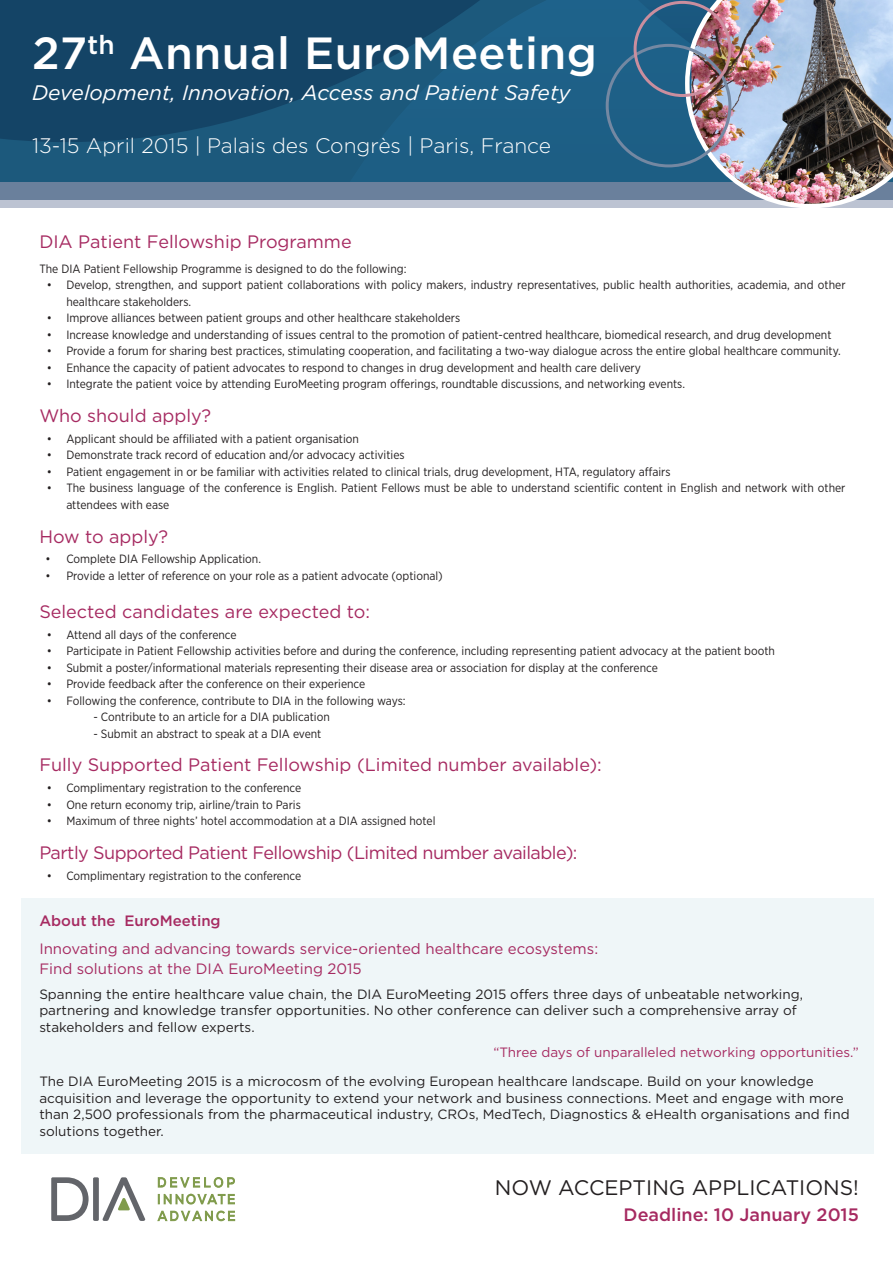
<style>
.page{position:relative;width:893px;height:1263px;background:#fff}
.page>*{position:absolute;margin:0;border:0;box-sizing:border-box;transform-origin:0 0}
.t1{font:500 45px "Gotham";letter-spacing:.01em;color:#fff}
.t2{font:italic 21px "Gotham";color:#fff}
.t3{font:300 21px "Gotham";color:#fff}
.Plain_text{font:21px "Gotham";color:#231f20}
.title_2__my__black{font:18px "Gotham";color:#a62a61}
.title_2__my__black-2{font:18px "Gotham";letter-spacing:-.03em;color:#a62a61}
.title_2__my{font:18px "Gotham";color:#a62a61}
.Plain_text-2{font:500 18px "Gotham";color:#a62a61}
.Plain_text-3{font:15px "Gotham";color:#a62a61}
.Plain_text-4{font:500 15px "Gotham";color:#a62a61}
.Plain_text-5{font:13.5px/16.5px "Gotham";color:#231f20}
.Plain_text-6{font:13.5px "Gotham";color:#a62a61}
.Plain_text-7{font:12px/16.5px "Gotham Narrow";color:#231f20}
.plain_text_list{font:12px "Gotham Narrow";color:#231f20}
</style>
<div class="page">
<div style="left:0;top:0;width:893px;height:185px;background:#1c597c"></div>
<div style="left:0;top:0;width:234px;height:142px;background:#144466"></div>
<svg style="left:234px;top:0;width:451px;height:183px"></svg>
<div style="left:0;top:199px;width:893px;height:9px;background:#bcc3d2"></div>
<div style="left:0;top:183px;width:893px;height:17px;background:#6a809c"></div>
<img style="left:685px;top:0;width:208px;height:208px">
<div style="left:606px;top:44px;width:125px;height:123px;border:3px solid #7488a2;border-radius:50%"></div>
<div style="left:634px;top:1px;width:97px;height:96px;border:3px solid #ca8e9e;border-radius:50%"></div>
<div style="left:21px;top:898px;width:853px;height:256px;background:#eff6f8"></div>
<svg style="left:157px;top:1177px;width:79px;height:44px"></svg>
<svg style="left:51px;top:1177px;width:95px;height:44px"></svg>
<p class="t1" style="left:32px;top:24px;width:567px">27<sup>th</sup> Annual EuroMeeting</p>
<p class="t2" style="left:32px;top:79px;width:540px">Development, Innovation, Access and Patient Safety</p>
<p class="t3" style="left:32px;top:132px;width:521px">13-15 April 2015 | Palais des Congrès | Paris, France</p>
<p class="title_2__my" style="left:39px;top:230px;width:314px">DIA Patient Fellowship Programme</p>
<p class="Plain_text-7" style="left:39px;top:260px;width:369px">The DIA Patient Fellowship Programme is designed to do the following:</p>
<p class="Plain_text-7" style="left:66px;top:277px;width:781px;text-indent:-20px">• Develop, strengthen, and support patient collaborations with policy makers, industry representatives, public health authorities, academia, and other healthcare stakeholders.</p>
<p class="Plain_text-7" style="left:47px;top:310px;width:415px">• Improve alliances between patient groups and other healthcare stakeholders</p>
<p class="Plain_text-7" style="left:47px;top:326px;width:786px">• Increase knowledge and understanding of issues central to the promotion of patient-centred healthcare, biomedical research, and drug development</p>
<p class="Plain_text-7" style="left:47px;top:343px;width:795px">• Provide a forum for sharing best practices, stimulating cooperation, and facilitating a two-way dialogue across the entire global healthcare community.</p>
<p class="Plain_text-7" style="left:47px;top:359px;width:596px">• Enhance the capacity of patient advocates to respond to changes in drug development and health care delivery</p>
<p class="Plain_text-7" style="left:47px;top:376px;width:640px">• Integrate the patient voice by attending EuroMeeting program offerings, roundtable discussions, and networking events.</p>
<p class="title_2__my__black" style="left:39px;top:404px;width:173px">Who should apply?</p>
<p class="Plain_text-7" style="left:47px;top:430px;width:314px">• Applicant should be affiliated with a patient organisation</p>
<p class="Plain_text-7" style="left:47px;top:447px;width:359px">• Demonstrate track record of education and/or advocacy activities</p>
<p class="Plain_text-7" style="left:47px;top:463px;width:625px">• Patient engagement in or be familiar with activities related to clinical trials, drug development, HTA, regulatory affairs</p>
<p class="Plain_text-7" style="left:66px;top:480px;width:781px;text-indent:-20px">• The business language of the conference is English. Patient Fellows must be able to understand scientific content in English and network with other attendees with ease</p>
<p class="title_2__my__black" style="left:39px;top:525px;width:130px">How to apply?</p>
<p class="Plain_text-7" style="left:45px;top:551px;width:217px">• Complete DIA Fellowship Application.</p>
<p class="Plain_text-7" style="left:45px;top:567px;width:399px">• Provide a letter of reference on your role as a patient advocate (optional)</p>
<p class="title_2__my__black" style="left:39px;top:600px;width:332px">Selected candidates are expected to:</p>
<p class="Plain_text-7" style="left:47px;top:626px;width:191px">• Attend all days of the conference</p>
<p class="Plain_text-7" style="left:47px;top:642px;width:730px">• Participate in Patient Fellowship activities before and during the conference, including representing patient advocacy at the patient booth</p>
<p class="Plain_text-7" style="left:47px;top:659px;width:612px">• Submit a poster/informational materials representing their disease area or association for display at the conference</p>
<p class="Plain_text-7" style="left:47px;top:675px;width:320px">• Provide feedback after the conference on their experience</p>
<p class="Plain_text-7" style="left:47px;top:692px;width:360px">• Following the conference, contribute to DIA in the following ways:</p>
<p class="plain_text_list" style="left:93px;top:709px;width:238px">- Contribute to an article for a DIA publication</p>
<p class="plain_text_list" style="left:93px;top:726px;width:230px">- Submit an abstract to speak at a DIA event</p>
<p class="title_2__my__black" style="left:39px;top:753px;width:564px">Fully Supported Patient Fellowship (Limited number available):</p>
<p class="Plain_text-7" style="left:47px;top:779px;width:256px">• Complimentary registration to the conference</p>
<p class="Plain_text-7" style="left:47px;top:796px;width:255px">• One return economy trip, airline/train to Paris</p>
<p class="Plain_text-7" style="left:47px;top:812px;width:390px">• Maximum of three nights’ hotel accommodation at a DIA assigned hotel</p>
<p class="title_2__my__black-2" style="left:39px;top:841px;width:540px">Partly Supported Patient Fellowship (Limited number available):</p>
<p class="Plain_text-7" style="left:47px;top:867px;width:256px">• Complimentary registration to the conference</p>
<p class="Plain_text-4" style="left:39px;top:911px;width:183px">About the EuroMeeting</p>
<p class="Plain_text-3" style="left:39px;top:939px;width:560px">Innovating and advancing towards service-oriented healthcare ecosystems:</p>
<p class="Plain_text-3" style="left:39px;top:959px;width:324px">Find solutions at the DIA EuroMeeting 2015</p>
<p class="Plain_text-5" style="left:39px;top:985px;width:765px">Spanning the entire healthcare value chain, the DIA EuroMeeting 2015 offers three days of unbeatable networking, partnering and knowledge transfer opportunities. No other conference can deliver such a comprehensive array of stakeholders and fellow experts.</p>
<p class="Plain_text-6" style="left:493px;top:1043px;width:367px">“Three days of unparalleled networking opportunities.”</p>
<p class="Plain_text-5" style="left:39px;top:1073px;width:812px">The DIA EuroMeeting 2015 is a microcosm of the evolving European healthcare landscape. Build on your knowledge acquisition and leverage the opportunity to extend your network and business connections. Meet and engage with more than 2,500 professionals from the pharmaceutical industry, CROs, MedTech, Diagnostics &amp; eHealth organisations and find solutions together.</p>
<p class="Plain_text" style="left:495px;top:1173px;width:365px">NOW ACCEPTING APPLICATIONS!</p>
<p class="Plain_text-2" style="left:624px;top:1203px;width:237px">Deadline: 10 January 2015</p>
</div>
